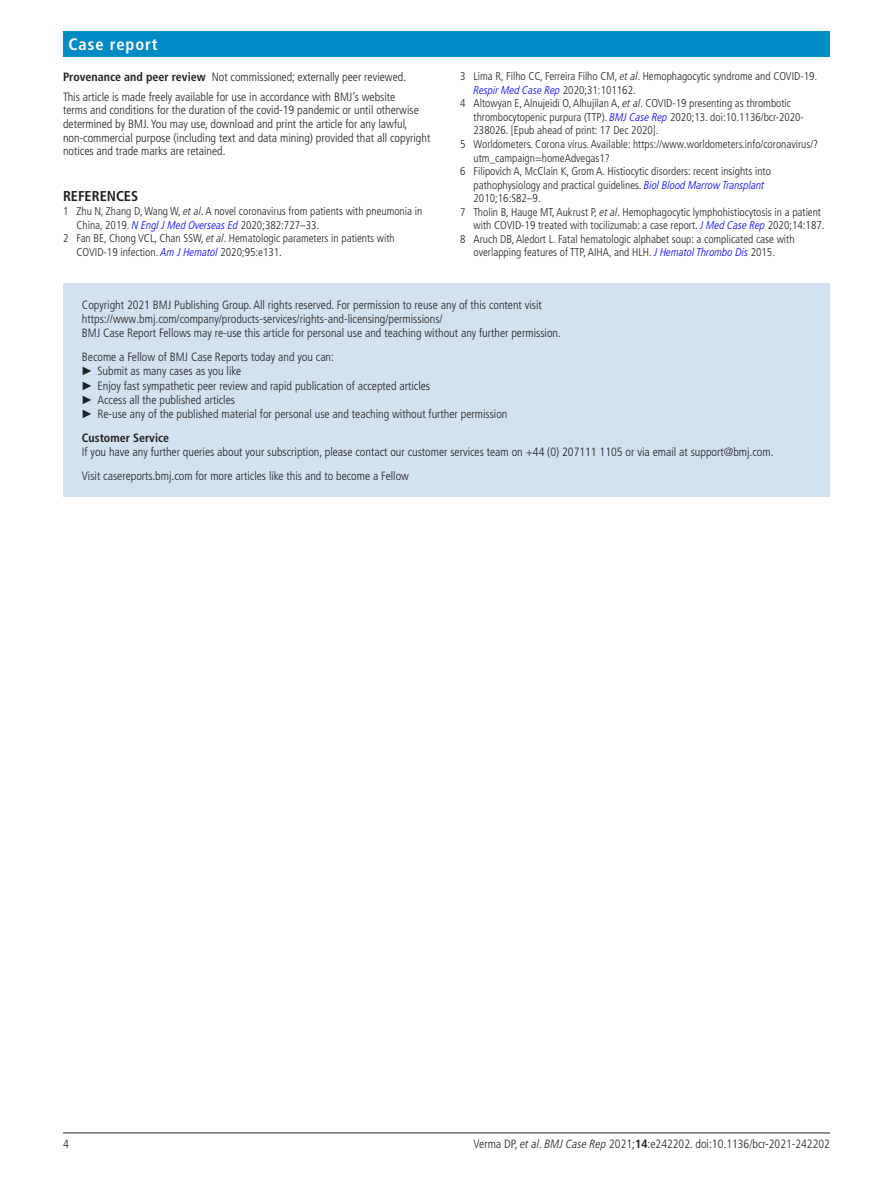
<style>
.page{position:relative;width:893px;height:1191px;background:#fff}
.page>*{position:absolute;margin:0;border:0;box-sizing:border-box;transform-origin:0 0}
.t1{font:700 condensed 16.5px "Frutiger LT Pro";letter-spacing:.055em;color:#fff}
.t2{font:700 condensed 14.25px "Frutiger LT Std";color:#231f20}
.t3{font:300 condensed 12px/14.4px "Frutiger LT Pro";color:#231f20}
.t4{font:700 condensed 12px "Frutiger LT Pro";color:#231f20}
.t5{font:300 condensed 11.25px "Frutiger LT Pro";color:#231f20}
.t6{font:italic 300 condensed 11.25px "Frutiger LT Pro";color:#00f}
.s1{font-weight:700}
.s2{font-style:italic}
.s3{font-style:italic;color:#00f}
.s4{font-style:normal;color:#231f20}
.s5{font-family:"Arial";font-weight:400;font-stretch:normal}
</style>
<div class="page">
<hr style="left:63px;top:1132px;width:767px;height:1px;background:#231f20">
<div style="left:63px;top:31px;width:767px;height:25px;background:#008bc5"></div>
<div style="left:63px;top:283px;width:767px;height:213px;background:#d2e2f0"></div>
<h1 class="t1" style="left:69px;top:34px;width:91px">Case report</h1>
<p class="t3" style="left:63px;top:67px;width:345px;line-height:19.6px"><span class="s1">Provenance and peer review</span> Not commissioned; externally peer reviewed.<br>This article is made freely available for use in accordance with BMJ’s website</p>
<p class="t3" style="left:63px;top:103px;width:369px;line-height:13.6px">terms and conditions for the duration of the covid-19 pandemic or until otherwise determined by BMJ. You may use, download and print the article for any lawful, non-commercial purpose (including text and data mining) provided that all copyright notices and trade marks are retained.</p>
<p class="t2" style="left:63px;top:188px;width:77px">REFERENCES</p>
<p class="t5" style="left:63px;top:205px;width:361px">1 Zhu N, Zhang D, Wang W, <span class="s2">et al</span>. A novel coronavirus from patients with pneumonia in</p>
<p class="t5" style="left:76px;top:218px;width:244px">China, 2019. <span class="s3">N Engl J Med Overseas Ed</span> 2020;382:727–33.</p>
<p class="t5" style="left:63px;top:232px;width:333px">2 Fan BE, Chong VCL, Chan SSW, <span class="s2">et al</span>. Hematologic parameters in patients with</p>
<p class="t5" style="left:76px;top:246px;width:207px">COVID-19 infection. <span class="s3">Am J Hematol</span> 2020;95:e131.</p>
<p class="t5" style="left:460px;top:70px;width:359px">3 Lima R, Filho CC, Ferreira Filho CM, <span class="s2">et al</span>. Hemophagocytic syndrome and COVID-19.</p>
<p class="t6" style="left:474px;top:84px;width:164px">Respir Med Case Rep <span class="s4">2020;31:101162.</span></p>
<p class="t5" style="left:460px;top:97px;width:332px">4 Altowyan E, Alnujeidi O, Alhujilan A, <span class="s2">et al</span>. COVID-19 presenting as thrombotic</p>
<p class="t5" style="left:474px;top:111px;width:332px">thrombocytopenic purpura (TTP). <span class="s3">BMJ Case Rep</span> 2020;13. doi:10.1136/bcr-2020-</p>
<p class="t5" style="left:474px;top:124px;width:186px">238026. [Epub ahead of print: 17 Dec 2020].</p>
<p class="t5" style="left:460px;top:138px;width:360px">5 Worldometers. Corona virus. Available: https://www.worldometers.info/coronavirus/?</p>
<p class="t5" style="left:474px;top:151px;width:138px">utm_campaign=homeAdvegas1?</p>
<p class="t5" style="left:460px;top:165px;width:312px">6 Filipovich A, McClain K, Grom A. Histiocytic disorders: recent insights into</p>
<p class="t5" style="left:474px;top:178px;width:292px">pathophysiology and practical guidelines. <span class="s3">Biol Blood Marrow Transplant</span></p>
<p class="t5" style="left:474px;top:192px;width:69px">2010;16:S82–9.</p>
<p class="t5" style="left:460px;top:205px;width:363px">7 Tholin B, Hauge MT, Aukrust P, <span class="s2">et al</span>. Hemophagocytic lymphohistiocytosis in a patient</p>
<p class="t5" style="left:474px;top:219px;width:352px">with COVID-19 treated with tocilizumab: a case report. <span class="s3">J Med Case Rep</span> 2020;14:187.</p>
<p class="t5" style="left:460px;top:232px;width:336px">8 Aruch DB, Aledort L. Fatal hematologic alphabet soup: a complicated case with</p>
<p class="t5" style="left:474px;top:246px;width:303px">overlapping features of TTP, AIHA, and HLH. <span class="s3">J Hematol Thrombo Dis</span> 2015.</p>
<p class="t3" style="left:82px;top:297px;width:481px">Copyright 2021 BMJ Publishing Group. All rights reserved. For permission to reuse any of this content visit https://www.bmj.com/company/products-services/rights-and-licensing/permissions/<br>BMJ Case Report Fellows may re-use this article for personal use and teaching without any further permission.</p>
<p class="t3" style="left:81px;top:349px;width:428px">Become a Fellow of BMJ Case Reports today and you can:<br><span class="s5">►</span> Submit as many cases as you like<br><span class="s5">►</span> Enjoy fast sympathetic peer review and rapid publication of accepted articles<br><span class="s5">►</span> Access all the published articles<br><span class="s5">►</span> Re-use any of the published material for personal use and teaching without further permission</p>
<p class="t4" style="left:82px;top:430px;width:89px">Customer Service</p>
<p class="t3" style="left:82px;top:440px;width:693px;line-height:23.4px">If you have any further queries about your subscription, please contact our customer services team on +44 (0) 207111 1105 or via email at support@bmj.com.<br>Visit casereports.bmj.com for more articles like this and to become a Fellow</p>
<p class="t3" style="left:63px;top:1136px;width:7px">4</p>
<p class="t3" style="left:473px;top:1136px;width:358px">Verma DP, <span class="s2">et al</span>. <span class="s2">BMJ Case Rep</span> 2021;<span class="s1">14</span>:e242202. doi:10.1136/bcr-2021-242202</p>
</div>
